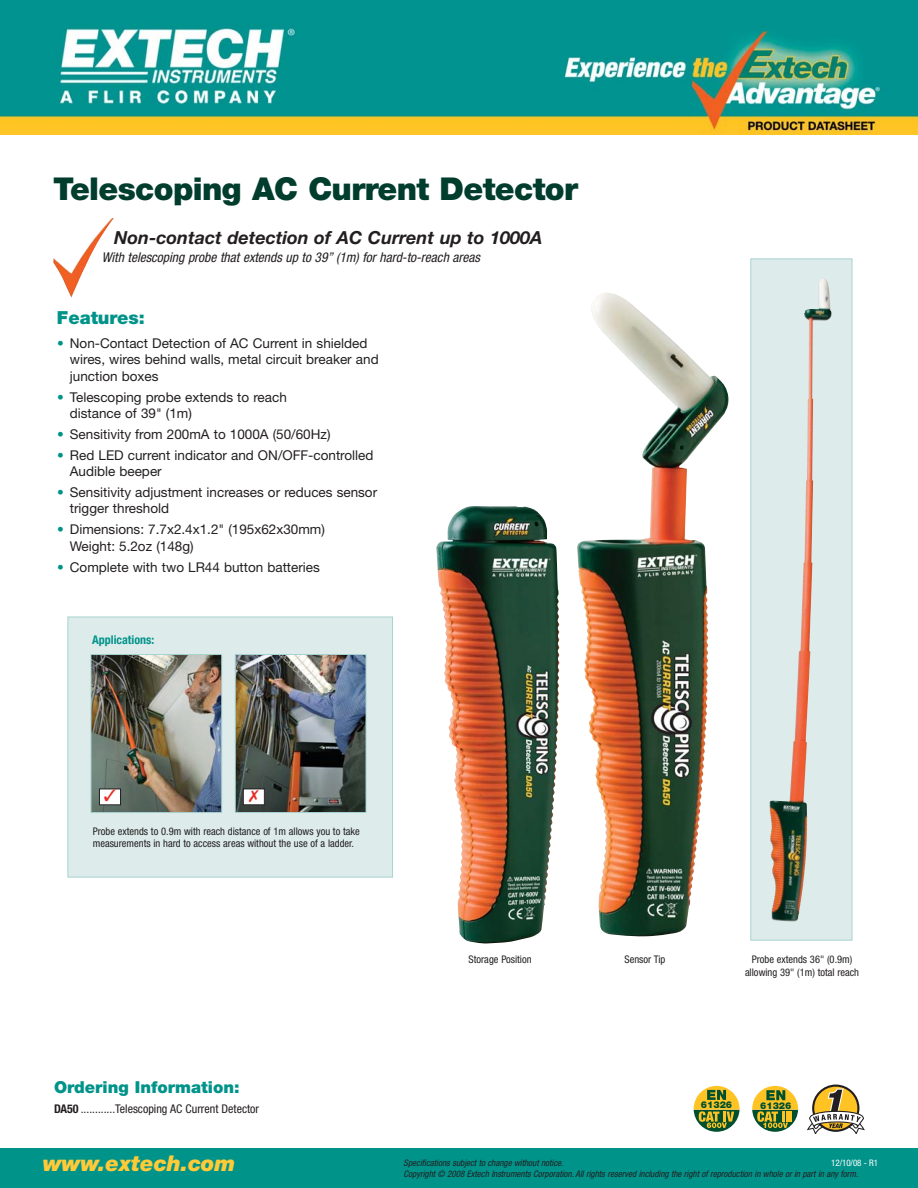
<style>
.page{position:relative;width:918px;height:1188px;background:#fff}
.page>*{position:absolute;margin:0;border:0;box-sizing:border-box;transform-origin:0 0}
.t1{font:900 31.5px "Helvetica Neue LT";letter-spacing:-.02em;color:#003d2c}
.t2{font:italic 900 21.75px "Helvetica Neue LT";color:#ffca38}
.t3{font:italic 700 18px "Helvetica Neue LT";color:#231f20}
.t4{font:900 18px "Helvetica Neue LT";color:#00938a}
.t5{font:900 16.5px "Helvetica Neue LT";color:#00938a}
.t6{font:13.5px/16.2px "Helvetica Neue LT";color:#231f20}
.t7{font:italic condensed 13.5px "Helvetica Neue LT";color:#231f20}
.t8{font:condensed 12px "Helvetica Neue LT";color:#231f20}
.t9{font:700 condensed 12px "Helvetica Neue LT";color:#00938a}
.t10{font:condensed 10.5px/12.6px "Helvetica Neue LT";color:#231f20}
.t11{font:900 9.45px "Helvetica Neue LT";color:#00502f}
.t12{font:italic condensed 9px "Helvetica Neue LT";color:#231f20}
.t13{font:condensed 9px "Helvetica Neue LT";letter-spacing:-.01em;color:#fff}
.s1{color:#00938a}
.s2{font-weight:700}
</style>
<div class="page">
<div style="left:0;top:1148px;width:918px;height:40px;background:#00938a"></div>
<img style="left:53px;top:218px;width:61px;height:80px">
<svg style="left:807px;top:1085px;width:58px;height:49px"></svg>
<img style="left:1px;top:0;width:917px;height:135px">
<svg style="left:752px;top:1086px;width:47px;height:46px"></svg>
<img style="left:460px;top:507px;width:100px;height:437px">
<img style="left:583px;top:293px;width:146px;height:644px">
<div style="left:68px;top:617px;width:324px;height:260px;background:#ddeceb"></div>
<div style="left:68px;top:617px;width:325px;height:260px;border:1px solid #a8d2d1"></div>
<img style="left:93px;top:656px;width:127px;height:155px">
<div style="left:91px;top:654px;width:131px;height:159px;border:1px solid #a8d2d1"></div>
<img style="left:237px;top:656px;width:127px;height:155px">
<div style="left:235px;top:654px;width:131px;height:159px;border:1px solid #a8d2d1"></div>
<div style="left:243px;top:789px;width:21px;height:16px;background:#fff"></div>
<div style="left:243px;top:789px;width:22px;height:16px;border:1px solid #231f20"></div>
<div style="left:99px;top:789px;width:22px;height:16px;background:#fff"></div>
<div style="left:99px;top:789px;width:22px;height:16px;border:1px solid #231f20"></div>
<div style="left:751px;top:259px;width:101px;height:681px;background:#ddeceb"></div>
<img style="left:772px;top:279px;width:60px;height:642px">
<div style="left:750px;top:258px;width:102px;height:683px;border:1px solid #a8d2d1"></div>
<svg style="left:694px;top:1086px;width:46px;height:46px"></svg>
<svg style="left:104px;top:790px;width:12px;height:1px"></svg>
<h1 class="t1" style="left:53px;top:177px;width:526px">Telescoping AC Current Detector</h1>
<h3 class="t3" style="left:114px;top:231px;width:430px">Non-contact detection of AC Current up to 1000A</h3>
<p class="t7" style="left:102px;top:252px;width:380px">With telescoping probe that extends up to 39” (1m) for hard-to-reach areas</p>
<h3 class="t4" style="left:57px;top:311px;width:90px">Features:</h3>
<p class="t6" style="left:70px;top:337px;width:310px;text-indent:-13px"><span class="s1">•</span> Non-Contact Detection of AC Current in shielded wires, wires behind walls, metal circuit breaker and junction boxes</p>
<p class="t6" style="left:70px;top:390px;width:218px;text-indent:-13px"><span class="s1">•</span> Telescoping probe extends to reach distance of 39" (1m)</p>
<p class="t6" style="left:57px;top:427px;width:275px"><span class="s1">•</span> Sensitivity from 200mA to 1000A (50/60Hz)</p>
<p class="t6" style="left:70px;top:448px;width:305px;text-indent:-13px"><span class="s1">•</span> Red LED current indicator and ON/OFF-controlled<br>Audible beeper</p>
<p class="t6" style="left:70px;top:486px;width:309px;text-indent:-13px"><span class="s1">•</span> Sensitivity adjustment increases or reduces sensor trigger threshold</p>
<p class="t6" style="left:70px;top:523px;width:257px;text-indent:-13px"><span class="s1">•</span> Dimensions: 7.7x2.4x1.2" (195x62x30mm)<br>Weight: 5.2oz (148g)</p>
<p class="t6" style="left:57px;top:560px;width:264px"><span class="s1">•</span> Complete with two LR44 button batteries</p>
<p class="t9" style="left:92px;top:636px;width:64px">Applications:</p>
<p class="t10" style="left:93px;top:826px;width:269px">Probe extends to 0.9m with reach distance of 1m allows you to take measurements in hard to access areas without the use of a ladder.</p>
<p class="t5" style="left:54px;top:1082px;width:187px">Ordering Information:</p>
<p class="t8" style="left:54px;top:1104px;width:207px"><span class="s2">DA50</span> ............Telescoping AC Current Detector</p>
<h2 class="t2" style="left:43px;top:1156px;width:194px">www.extech.com</h2>
<p class="t10" style="left:469px;top:954px;width:65px">Storage Position</p>
<p class="t10" style="left:625px;top:954px;width:42px">Sensor Tip</p>
<p class="t10" style="left:745px;top:954px;width:116px;text-align:center">Probe extends 36" (0.9m) allowing 39" (1m) total reach</p>
<p class="t12" style="left:404px;top:1160px;width:161px">Specifications subject to change without notice.</p>
<p class="t11" style="left:701px;top:1099px;width:33px">61326</p>
<p class="t11" style="left:760px;top:1100px;width:33px">61326</p>
<p class="t13" style="left:831px;top:1160px;width:48px">12/10/08 - R1</p>
<p class="t12" style="left:404px;top:1171px;width:456px">Copyright © 2008 Extech Instruments Corporation. All rights reserved including the right of reproduction in whole or in part in any form.</p>
</div>
